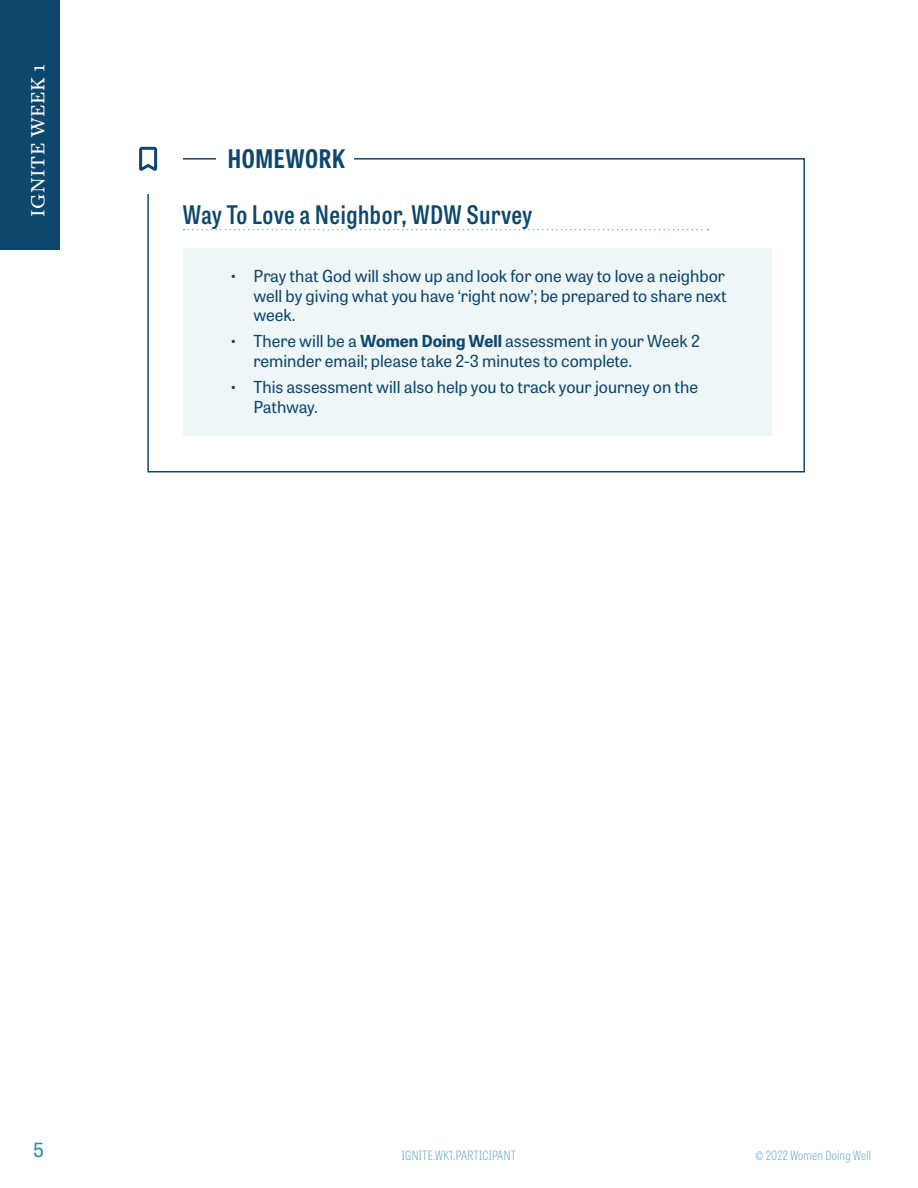
<style>
.page{position:relative;width:918px;height:1188px;background:#fff}
.page>*{position:absolute;margin:0;border:0;box-sizing:border-box;transform-origin:0 0}
.t1{font:600 25.5px "Tablet Gothic Condensed";letter-spacing:.025em;color:#0e476c}
.Paragraph_Style_1{font:700 25.5px "Tablet Gothic Condensed";letter-spacing:.025em;color:#0e476c}
.t2{font:500 21px "Freight Text Pro";letter-spacing:.025em;color:#fff}
.t3{font:19.5px "Tablet Gothic";color:#1794a3}
.t4{font:16.5px/19.8px "Tablet Gothic";color:#0e476c}
.t5{font:100 12.75px "Tablet Gothic Condensed";letter-spacing:.02em;color:#66a8b6}
.s1{font-weight:700}
</style>
<div class="page">
<div style="left:0;top:0;width:60px;height:249px;background:#0e476c"></div>
<div style="left:147px;top:158px;width:658px;height:314px;border:2px solid #0e476c"></div>
<div style="left:216px;top:142px;width:138px;height:29px;background:#fff"></div>
<div style="left:113px;top:124px;width:70px;height:69px;background:#fff"></div>
<svg style="left:184px;top:229px;width:525px;height:1px"></svg>
<div style="left:183px;top:248px;width:589px;height:188px;background:#eff6f8"></div>
<svg style="left:139px;top:147px;width:18px;height:24px"></svg>
<p class="t2" style="left:24px;top:217px;width:155px;rotate:-90deg">IGNITE WEEK 1</p>
<p class="Paragraph_Style_1" style="left:228px;top:141px;width:119px">HOMEWORK</p>
<p class="t1" style="left:183px;top:197px;width:351px">Way To Love a Neighbor, WDW Survey</p>
<p class="t4" style="left:253px;top:265px;width:475px;text-align:justify;text-indent:-24px">• Pray that God will show up and look for one way to love a neighbor well by giving what you have ‘right now’; be prepared to share next week.</p>
<p class="t4" style="left:253px;top:331px;width:448px;text-indent:-24px">• There will be a <span class="s1">Women Doing Well</span> assessment in your Week 2 reminder email; please take 2-3 minutes to complete.</p>
<p class="t4" style="left:253px;top:376px;width:446px;text-indent:-24px">• This assessment will also help you to track your journey on the<br>Pathway.</p>
<p class="t3" style="left:33px;top:1136px;width:12px">5</p>
<p class="t5" style="left:402px;top:1147px;width:116px">IGNITE.WK1.PARTICIPANT</p>
<p class="t5" style="left:756px;top:1147px;width:117px">© 2022 Women Doing Well</p>
</div>
